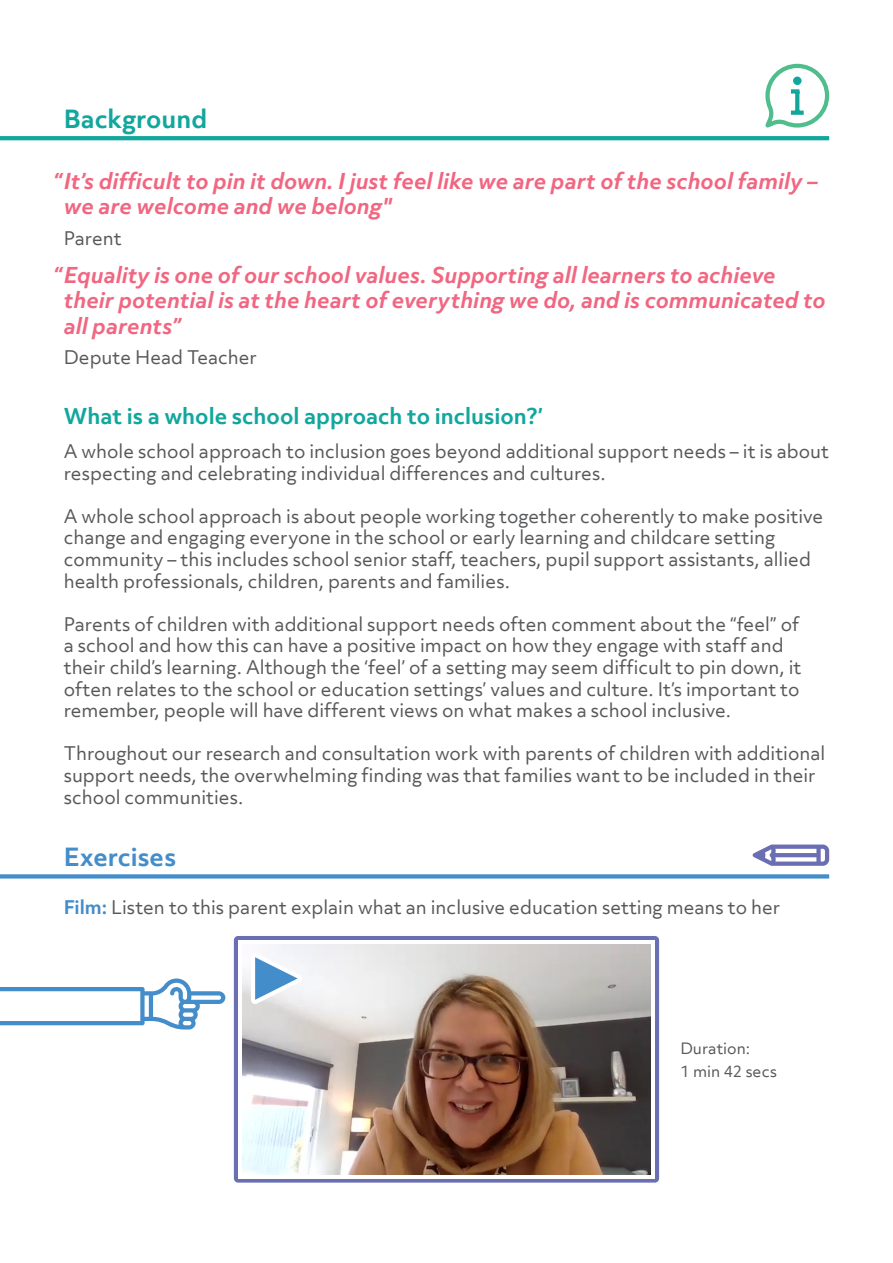
<style>
.page{position:relative;width:893px;height:1263px;background:#fff}
.page>*{position:absolute;margin:0;border:0;box-sizing:border-box;transform-origin:0 0}
.t1{font:700 24px "Objektiv Mk 3";color:#12a79d}
.t2{font:700 24px "Objektiv Mk 3";color:#448dcb}
.t3{font:italic 700 21px/25.2px "Objektiv Mk 3";color:#f16681}
.t4{font:700 21px "Objektiv Mk 3";color:#12a79d}
.t5{font:18px/21.6px "Objektiv Mk 3";color:#57585a}
.t6{font:15px "Objektiv Mk 3";color:#57585a}
.s1{font-weight:700;color:#448dcb}
</style>
<div class="page">
<svg style="left:765px;top:63px;width:65px;height:65px"></svg>
<svg style="left:791px;top:111px;width:13px;height:4px"></svg>
<div style="left:791px;top:89px;width:8px;height:5px;background:#12a79d"></div>
<svg style="left:795px;top:94px;width:4px;height:19px"></svg>
<div style="left:793px;top:77px;width:8px;height:8px;border:4px solid #12a79d;border-radius:50%"></div>
<svg style="left:0;top:136px;width:829px;height:4px;background:#16a89e"></svg>
<svg style="left:0;top:874px;width:829px;height:4px;background:#5295cf"></svg>
<svg style="left:753px;top:844px;width:76px;height:22px"></svg>
<svg style="left:0;top:978px;width:226px;height:51px"></svg>
<div style="left:234px;top:936px;width:425px;height:246px;background:#6a6eb3;border-radius:4px"></div>
<div style="left:238px;top:940px;width:417px;height:238px;background:#fff"></div>
<img style="left:242px;top:944px;width:409px;height:230px">
<svg style="left:251px;top:953px;width:51px;height:51px"></svg>
<p class="t1" style="left:64px;top:102px;width:145px">Background</p>
<p class="t3" style="left:53px;top:168px;width:766px">“It’s difficult to pin it down. I just feel like we are part of the school family –</p>
<p class="t3" style="left:64px;top:193px;width:329px">we are welcome and we belong"</p>
<p class="t5" style="left:64px;top:227px;width:59px">Parent</p>
<p class="t3" style="left:53px;top:262px;width:724px">“Equality is one of our school values. Supporting all learners to achieve</p>
<p class="t3" style="left:64px;top:287px;width:763px">their potential is at the heart of everything we do, and is communicated to all parents”</p>
<p class="t5" style="left:64px;top:346px;width:195px">Depute Head Teacher</p>
<p class="t4" style="left:64px;top:401px;width:480px">What is a whole school approach to inclusion?’</p>
<p class="t5" style="left:64px;top:440px;width:767px">A whole school approach to inclusion goes beyond additional support needs – it is about respecting and celebrating individual differences and cultures.</p>
<p class="t5" style="left:64px;top:505px;width:761px">A whole school approach is about people working together coherently to make positive change and engaging everyone in the school or early learning and childcare setting community – this includes school senior staff, teachers, pupil support assistants, allied health professionals, children, parents and families.</p>
<p class="t5" style="left:64px;top:613px;width:739px">Parents of children with additional support needs often comment about the “feel” of a school and how this can have a positive impact on how they engage with staff and their child’s learning. Although the ‘feel’ of a setting may seem difficult to pin down, it often relates to the school or education settings’ values and culture. It’s important to remember, people will have different views on what makes a school inclusive.</p>
<p class="t5" style="left:64px;top:743px;width:763px">Throughout our research and consultation work with parents of children with additional support needs, the overwhelming finding was that families want to be included in their school communities.</p>
<p class="t2" style="left:64px;top:840px;width:114px">Exercises</p>
<p class="t5" style="left:64px;top:897px;width:718px"><span class="s1">Film:</span> Listen to this parent explain what an inclusive education setting means to her</p>
<p class="t6" style="left:680px;top:1038px;width:71px">Duration:</p>
<p class="t6" style="left:680px;top:1060px;width:98px">1 min 42 secs</p>
</div>
